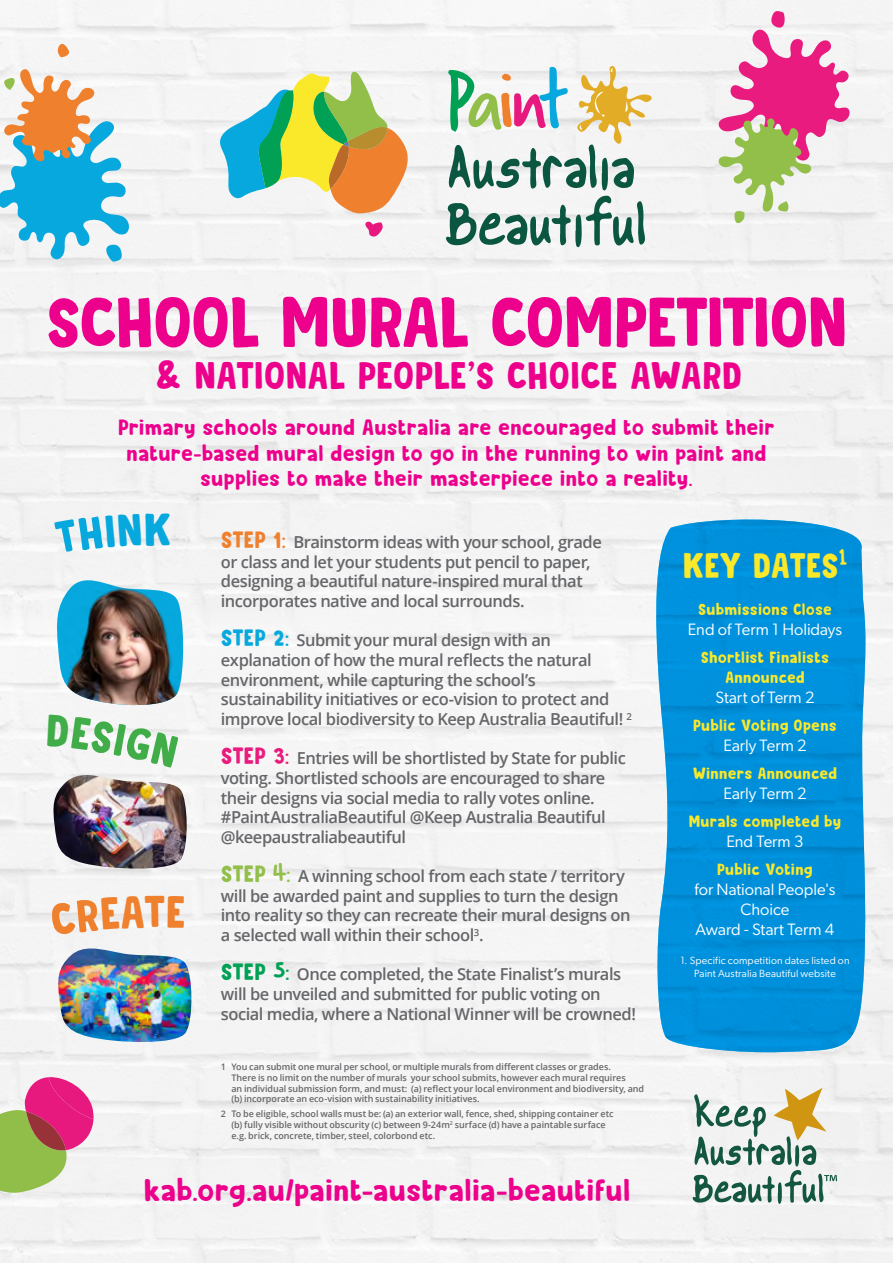
<style>
.page{position:relative;width:893px;height:1263px;background:#fff}
.page>*{position:absolute;margin:0;border:0;box-sizing:border-box;transform-origin:0 0}
.t1{font:72px "Beanstalker DEMO";letter-spacing:-.03em;color:#ec008c}
.t2{font:39px "Beanstalker DEMO";letter-spacing:-.005em;color:#ec008c}
.t3{font:36px "Beanstalker DEMO";letter-spacing:-.02em;color:#fae82a}
.t4{font:31.5px "Beanstalker DEMO";letter-spacing:.005em;color:#ec008c}
.t5{font:22.5px/25.5px "Beanstalker DEMO";letter-spacing:.005em;color:#ec008c;text-align:center}
.t6{font:600 16.5px/19.8px "Open Sans";letter-spacing:-.03em;color:#656669}
.t7{font:16.5px/19.8px "Beanstalker DEMO";letter-spacing:.01em;color:#fae82a;text-align:center}
.t8{font:16.5px/19.8px "Gibson";color:#fff;text-align:center}
.t9{font:10.5px/12.6px "Gibson";letter-spacing:.015em;color:#fff;text-align:center}
.t10{font:600 9px/10.8px "Open Sans";letter-spacing:-.005em;color:#656669}
.s1{font-family:"Cee's Hand";font-weight:700}
.s2{font-family:"Beanstalker DEMO";font-weight:400;font-size:24px;color:#ef802e}
.s3{font-family:"Beanstalker DEMO";font-weight:400;font-size:24px;color:#06a8de}
.s4{font-family:"Beanstalker DEMO";font-weight:400;font-size:24px;color:#e91b7f}
.s5{font-family:"Beanstalker DEMO";font-weight:400;font-size:24px;color:#92bf49}
.s6{font-family:"Cee's Hand";font-weight:700;font-size:24px;color:#92bf49}
.s7{font-family:"Beanstalker DEMO";font-weight:400;font-size:24px;color:#00a055}
.s8{font-family:"Cee's Hand";font-weight:700;font-size:24px;color:#00a055}
</style>
<div class="page">
<svg style="left:0;top:1076px;width:94px;height:118px"></svg>
<svg style="left:365px;top:221px;width:18px;height:16px"></svg>
<svg style="left:220px;top:71px;width:190px;height:143px"></svg>
<svg style="left:446px;top:65px;width:212px;height:182px"></svg>
<svg style="left:718px;top:9px;width:133px;height:215px"></svg>
<svg style="left:0;top:69px;width:129px;height:194px"></svg>
<svg style="left:58px;top:44px;width:12px;height:16px"></svg>
<div style="left:650px;top:513px;width:220px;height:540px;background:#f3f3f3"></div>
<img style="left:655px;top:518px;width:212px;height:535px">
<img style="left:52px;top:775px;width:136px;height:93px">
<img style="left:57px;top:948px;width:136px;height:94px">
<svg style="left:692px;top:1088px;width:145px;height:116px"></svg>
<svg style="left:54px;top:512px;width:116px;height:41px"></svg>
<svg style="left:46px;top:571px;width:140px;height:197px"></svg>
<svg style="left:50px;top:895px;width:134px;height:41px"></svg>
<h1 class="t1" style="left:46px;top:284px;width:803px">SCHOOL MURAL COMPETITION</h1>
<h2 class="t2" style="left:151px;top:355px;width:593px"><span class="s1">&amp;</span> NATIONAL PEOPLE'S CHOICE AWARD</h2>
<h3 class="t5" style="left:118px;top:415px;width:658px">Primary schools around Australia are encouraged to submit their nature-based mural design to go in the running to win paint and supplies to make their masterpiece into a reality.</h3>
<p class="t6" style="left:221px;top:531px;width:382px"><span class="s2">STEP 1:</span> Brainstorm ideas with your school, grade or class and let your students put pencil to paper, designing a beautiful nature-inspired mural that incorporates native and local surrounds.</p>
<p class="t6" style="left:221px;top:630px;width:413px"><span class="s3">STEP 2:</span> Submit your mural design with an explanation of how the mural reflects the natural environment, while capturing the school’s sustainability initiatives or eco-vision to protect and improve local biodiversity to Keep Australia Beautiful! <sup>2</sup></p>
<p class="t6" style="left:221px;top:748px;width:406px"><span class="s4">STEP 3:</span> Entries will be shortlisted by State for public voting. Shortlisted schools are encouraged to share their designs via social media to rally votes online. #PaintAustraliaBeautiful @Keep Australia Beautiful @keepaustraliabeautiful</p>
<p class="t6" style="left:221px;top:866px;width:411px"><span class="s5">STEP</span> <span class="s6">4</span><span class="s5">:</span> A winning school from each state / territory will be awarded paint and supplies to turn the design into reality so they can recreate their mural designs on a selected wall within their school<sup>3</sup>.</p>
<p class="t6" style="left:221px;top:964px;width:417px"><span class="s7">STEP</span> <span class="s8">5</span><span class="s7">:</span> Once completed, the State Finalist’s murals will be unveiled and submitted for public voting on social media, where a National Winner will be crowned!</p>
<p class="t10" style="left:231px;top:1061px;width:414px;text-indent:-11px">1 You can submit one mural per school, or multiple murals from different classes or grades.<br>There is no limit on the number of murals your school submits, however each mural requires<br>an individual submission form, and must: (a) reflect your local environment and biodiversity, and (b) incorporate an eco-vision with sustainability initiatives.</p>
<p class="t10" style="left:231px;top:1108px;width:384px;text-indent:-10px">2 To be eligible, school walls must be: (a) an exterior wall, fence, shed, shipping container etc (b) fully visible without obscurity (c) between 9-24m<sup>2</sup> surface (d) have a paintable surface e.g. brick, concrete, timber, steel, colorbond etc.</p>
<h3 class="t4" style="left:144px;top:1173px;width:488px">kab.org.au/paint-australia-beautiful</h3>
<h3 class="t3" style="left:683px;top:546px;width:166px">KEY DATES<sup>1</sup></h3>
<p class="t7" style="left:698px;top:599px;width:135px">Submissions Close</p>
<p class="t8" style="left:688px;top:619px;width:156px">End of Term 1 Holidays</p>
<p class="t7" style="left:701px;top:647px;width:130px">Shortlist Finalists<br>Announced</p>
<p class="t8" style="left:715px;top:687px;width:100px">Start of Term 2</p>
<p class="t7" style="left:693px;top:715px;width:145px">Public Voting Opens</p>
<p class="t8" style="left:723px;top:735px;width:85px">Early Term 2</p>
<p class="t7" style="left:693px;top:763px;width:146px">Winners Announced</p>
<p class="t8" style="left:723px;top:783px;width:85px">Early Term 2</p>
<p class="t7" style="left:689px;top:812px;width:154px">Murals completed by</p>
<p class="t8" style="left:726px;top:831px;width:78px">End Term 3</p>
<p class="t7" style="left:717px;top:860px;width:97px">Public Voting</p>
<p class="t8" style="left:694px;top:879px;width:143px">for National People's<br>Choice<br>Award - Start Term 4</p>
<p class="t9" style="left:680px;top:954px;width:171px">1. Specific competition dates listed on<br>Paint Australia Beautiful website</p>
</div>
